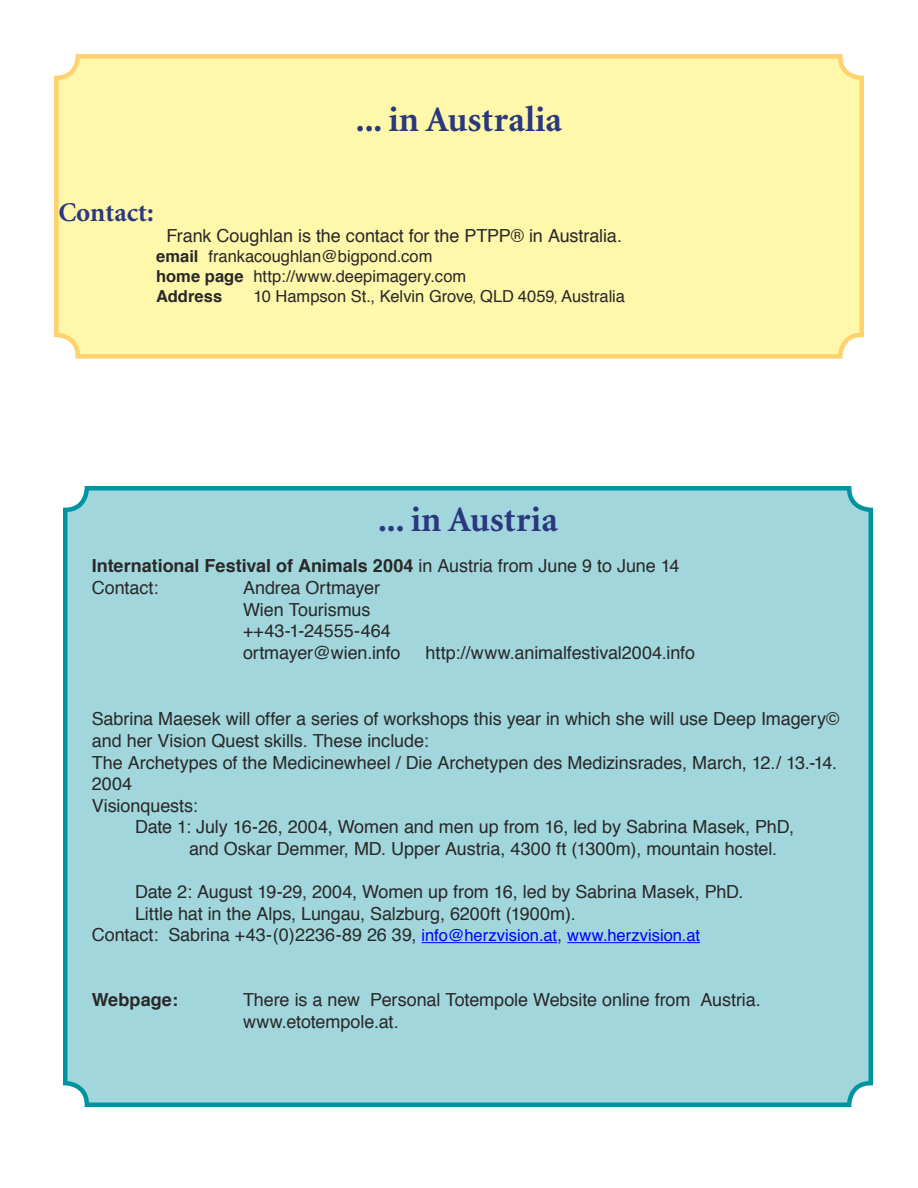
<style>
.page{position:relative;width:918px;height:1188px;background:#fff}
.page>*{position:absolute;margin:0;border:0;box-sizing:border-box;transform-origin:0 0}
.t1{font:700 36px "Minion";color:#2a387e}
.t2{font:700 27px "Minion";color:#2a387e}
.t3{font:18px/21.6px "Helvetica";letter-spacing:-.005em;color:#2a2828}
.t4{font:700 18px/21.6px "Helvetica";color:#2a2828}
.t5{font:16.5px/19.8px "Helvetica";color:#2a2828}
.s1{font-weight:700}
.s2{font-size:13.5px}
.s3{font-weight:400}
.s4{font-size:16.5px;color:#00f}
</style>
<div class="page">
<div style="left:54px;top:54px;width:810px;height:305px;background:#fff8aa"></div>
<div style="left:63px;top:486px;width:810px;height:621px;background:#a1d7dc"></div>
<h2 class="t2" style="left:58px;top:198px;width:97px">Contact:</h2>
<h1 class="t1" style="left:356px;top:101px;width:208px">... in Australia</h1>
<p class="t3" style="left:166px;top:226px;width:457px">Frank Coughlan is the contact for the PTPP® in Australia.</p>
<p class="t5" style="left:156px;top:247px;width:312px"><span class="s1">email</span> frankacoughlan@bigpond.com <span class="s1">home page</span> http://www.deepimagery.com<br><span class="s1">Address</span></p>
<p class="t5" style="left:254px;top:287px;width:373px">10 Hampson St., Kelvin Grove<span class="s2">,</span> QLD 4059<span class="s2">,</span> Australia</p>
<h1 class="t1" style="left:378px;top:501px;width:181px">... in Austria</h1>
<p class="t4" style="left:92px;top:556px;width:589px">International Festival of Animals 2004 <span class="s3">in Austria from June 9 to June 14<br>Contact:</span></p>
<p class="t3" style="left:243px;top:578px;width:159px">Andrea Ortmayer<br>Wien Tourismus ++43-1-24555-464 ortmayer@wien.info</p>
<p class="t3" style="left:426px;top:643px;width:271px">http://www.animalfestival2004.info</p>
<p class="t3" style="left:92px;top:709px;width:749px">Sabrina Maesek will offer a series of workshops this year in which she will use Deep Imagery©</p>
<p class="t3" style="left:92px;top:731px;width:338px">and her Vision Quest skills. These include:</p>
<p class="t3" style="left:92px;top:753px;width:747px">The Archetypes of the Medicinewheel / Die Archetypen des Medizinsrades, March, 12./ 13.-14.</p>
<p class="t3" style="left:92px;top:774px;width:42px">2004</p>
<p class="t3" style="left:92px;top:796px;width:108px">Visionquests:</p>
<p class="t3" style="left:135px;top:817px;width:661px">Date 1: July 16-26, 2004, Women and men up from 16, led by Sabrina Masek, PhD,</p>
<p class="t3" style="left:189px;top:839px;width:590px">and Oskar Demmer, MD. Upper Austria, 4300 ft (1300m), mountain hostel.</p>
<p class="t3" style="left:135px;top:882px;width:610px">Date 2: August 19-29, 2004, Women up from 16, led by Sabrina Masek, PhD.</p>
<p class="t3" style="left:135px;top:904px;width:442px">Little hat in the Alps, Lungau, Salzburg, 6200ft (1900m).</p>
<p class="t3" style="left:92px;top:925px;width:610px">Contact: Sabrina +43-(0)2236-89 26 39, <span class="s4">info@herzvision.at</span>, <span class="s4">www.herzvision.at</span></p>
<p class="t4" style="left:92px;top:990px;width:88px">Webpage:</p>
<p class="t3" style="left:243px;top:990px;width:519px">There is a new Personal Totempole Website online from Austria. www.etotempole.at.</p>
</div>
